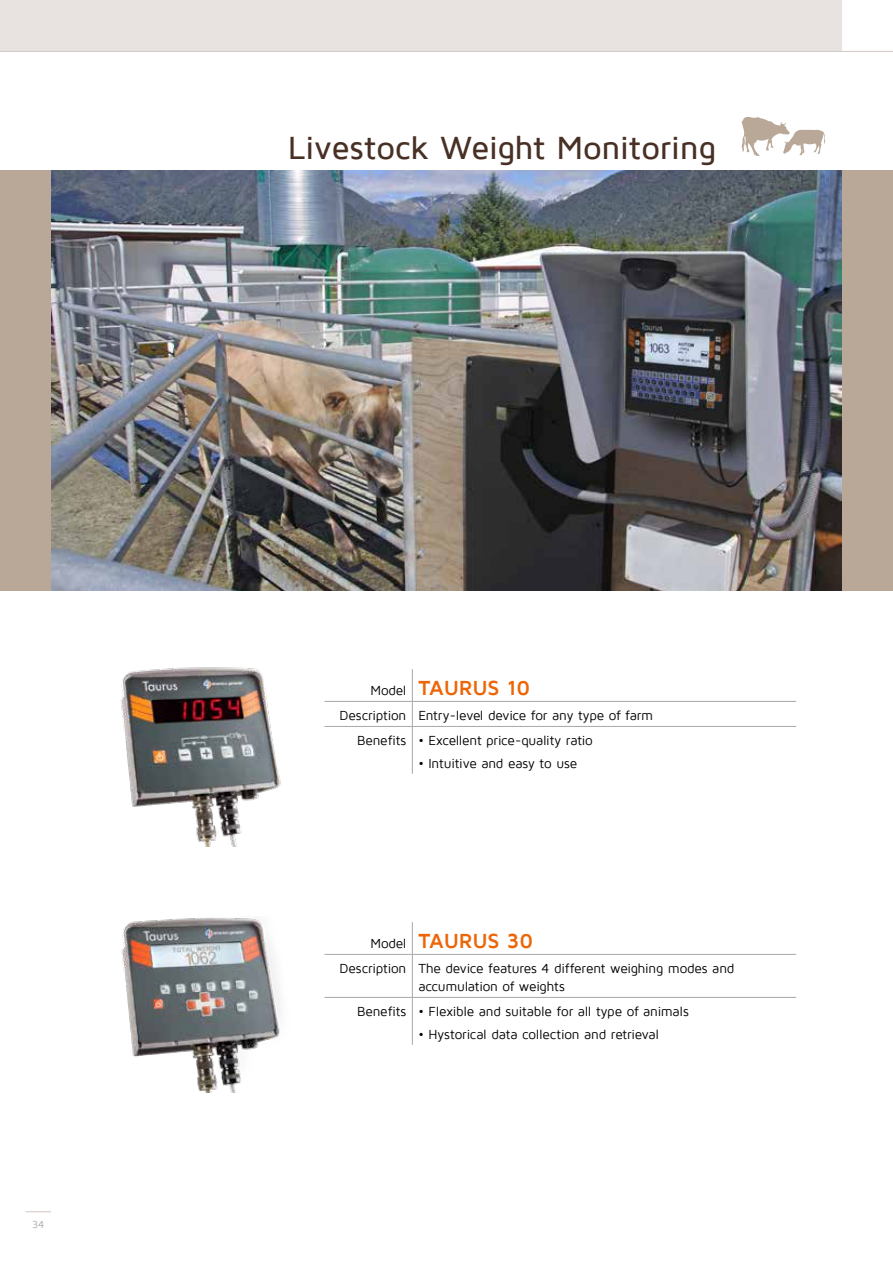
<style>
.page{position:relative;width:893px;height:1263px;background:#fff}
.page>*{position:absolute;margin:0;border:0;box-sizing:border-box;transform-origin:0 0}
.t1{font:500 33px "Maven Pro";letter-spacing:-.015em;color:#483025}
.t2{font:700 21px "Maven Pro";letter-spacing:-.015em;color:#ec6608}
.t3{font:13.5px/25px "Maven Pro";letter-spacing:-.015em;color:#000}
.t4{font:10.5px "Maven Pro";color:#a8a8a7}
.s1{font-weight:400;font-size:13.5px;color:#000}
</style>
<div class="page">
<svg style="left:26px;top:1211px;width:25px;height:1px"></svg>
<div style="left:0;top:170px;width:893px;height:421px;background:#b9a898"></div>
<div style="left:0;top:0;width:842px;height:51px;background:#e8e3e1"></div>
<hr style="left:0;top:51px;width:893px;height:1px;background:#d2c8c4">
<svg style="left:741px;top:117px;width:84px;height:39px"></svg>
<img style="left:121px;top:667px;width:160px;height:179px">
<hr style="left:412px;top:669px;width:1px;height:32px;background:#a8a8a7">
<hr style="left:324px;top:701px;width:88px;height:1px;background:#a8a8a7">
<hr style="left:412px;top:701px;width:384px;height:1px;background:#a8a8a7">
<svg style="left:412px;top:702px;width:1px;height:24px"></svg>
<hr style="left:324px;top:726px;width:88px;height:1px;background:#a8a8a7">
<hr style="left:412px;top:726px;width:384px;height:1px;background:#a8a8a7">
<hr style="left:412px;top:727px;width:1px;height:47px;background:#a8a8a7">
<img style="left:121px;top:917px;width:159px;height:176px">
<hr style="left:412px;top:922px;width:1px;height:32px;background:#a8a8a7">
<hr style="left:324px;top:954px;width:88px;height:1px;background:#a8a8a7">
<hr style="left:412px;top:954px;width:384px;height:1px;background:#a8a8a7">
<hr style="left:412px;top:954px;width:1px;height:43px;background:#a8a8a7">
<hr style="left:324px;top:997px;width:88px;height:1px;background:#a8a8a7">
<hr style="left:412px;top:997px;width:384px;height:1px;background:#a8a8a7">
<hr style="left:412px;top:998px;width:1px;height:47px;background:#a8a8a7">
<img style="left:51px;top:170px;width:791px;height:421px">
<p class="t4" style="left:32px;top:1219px;width:14px">34</p>
<h1 class="t1" style="left:288px;top:131px;width:430px">Livestock Weight Monitoring</h1>
<h2 class="t2" style="left:370px;top:677px;width:161px"><span class="s1">Model</span> TAURUS 10</h2>
<p class="t3" style="left:357px;top:703px;width:297px;text-indent:-18px">Description Entry-level device for any type of farm<br>Benefits • Excellent price-quality ratio</p>
<p class="t3" style="left:418px;top:751px;width:160px">• Intuitive and easy to use</p>
<h2 class="t2" style="left:370px;top:930px;width:164px"><span class="s1">Model</span> TAURUS 30</h2>
<p class="t3" style="left:418px;top:960px;width:318px;line-height:18px;text-indent:-79px">Description The device features 4 different weighing modes and accumulation of weights</p>
<p class="t3" style="left:357px;top:999px;width:333px">Benefits • Flexible and suitable for all type of animals</p>
<p class="t3" style="left:418px;top:1022px;width:242px">• Hystorical data collection and retrieval</p>
</div>
